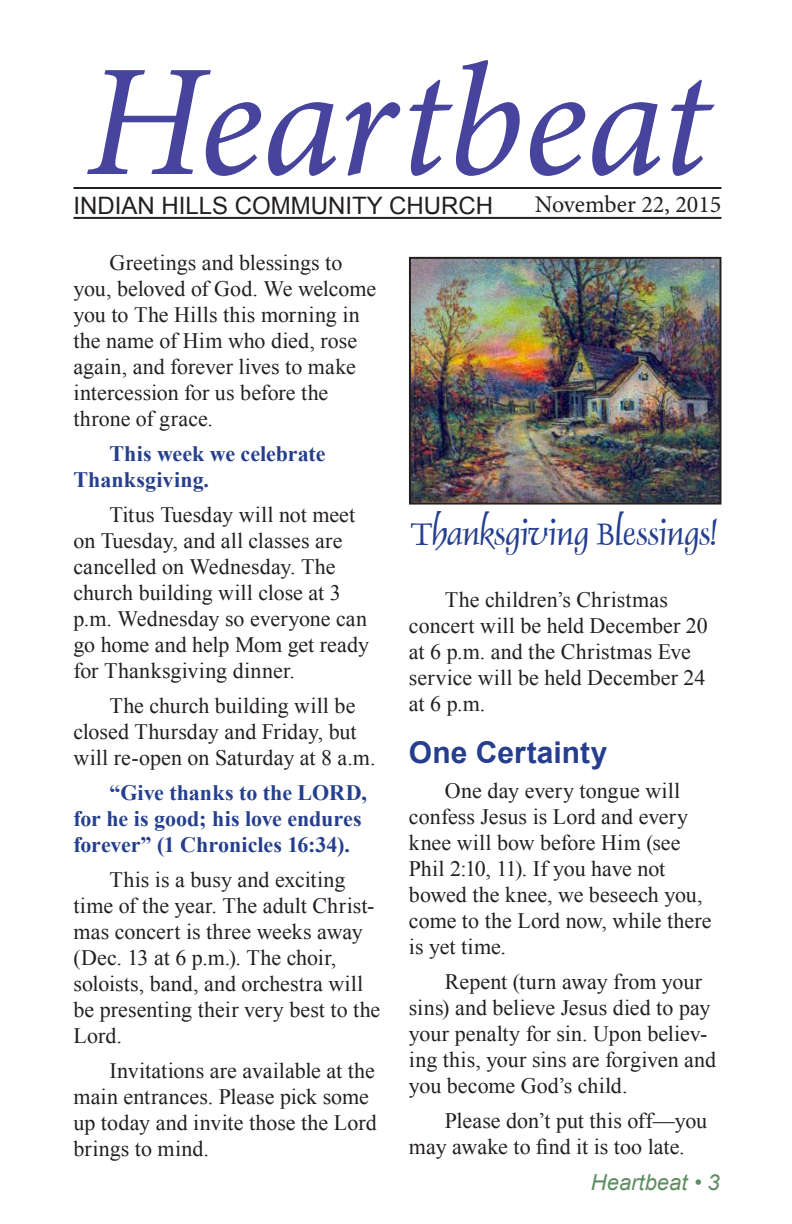
<style>
.page{position:relative;width:792px;height:1224px;background:#fff}
.page>*{position:absolute;margin:0;border:0;box-sizing:border-box;transform-origin:0 0}
.t1{font:italic 160px "Minion Pro";letter-spacing:-.01em;color:#46449c}
.Subhead{font:36px "Dauphin Plain";letter-spacing:-.01em;color:#253f8e}
.t2{font:700 30px "Arial";color:#253f8e}
.t3{font:24px "Arial";color:#231f20}
.t4{font:24px "Minion Pro";color:#231f20}
.Text{font:22px/26px "Times New Roman";color:#231f20}
.Text-2{font:700 22px/26px "Times New Roman";color:#253f8e}
.t5{font:italic 22px "Arial";color:#608e63}
</style>
<div class="page">
<hr style="left:73px;top:187px;width:648px;height:2px;background:#231f20">
<hr style="left:73px;top:217px;width:648px;height:2px;background:#231f20">
<img style="left:412px;top:260px;width:306px;height:242px">
<div style="left:409px;top:257px;width:312px;height:248px;border:2px solid #231f20"></div>
<p class="t1" style="left:85px;top:14px;width:626px">Heartbeat</p>
<p class="t3" style="left:73px;top:193px;width:421px">INDIAN HILLS COMMUNITY CHURCH</p>
<p class="t4" style="left:535px;top:188px;width:188px">November 22, 2015</p>
<p class="Text" style="left:73px;top:249px;width:304px;text-indent:36px">Greetings and blessings to you, beloved of God. We welcome you to The Hills this morning in the name of Him who died, rose again, and forever lives to make intercession for us before the throne of grace.</p>
<p class="Text-2" style="left:73px;top:440px;width:254px;text-indent:36px">This week we celebrate<br>Thanksgiving.</p>
<p class="Text" style="left:73px;top:501px;width:297px;text-indent:36px">Titus Tuesday will not meet on Tuesday, and all classes are cancelled on Wednesday. The church building will close at 3 p.m. Wednesday so everyone can go home and help Mom get ready for Thanksgiving dinner.</p>
<p class="Text" style="left:73px;top:692px;width:304px;text-indent:36px">The church building will be closed Thursday and Friday, but will re-open on Saturday at 8 a.m.</p>
<p class="Text-2" style="left:73px;top:779px;width:295px;text-indent:36px">“Give thanks to the LORD, for he is good; his love endures forever” (1 Chronicles 16:34).</p>
<p class="Text" style="left:73px;top:866px;width:308px;text-indent:36px">This is a busy and exciting time of the year. The adult Christ&shy;mas concert is three weeks away (Dec. 13 at 6 p.m.). The choir, soloists, band, and orchestra will be presenting their very best to the<br>Lord.</p>
<p class="Text" style="left:73px;top:1057px;width:305px;text-indent:36px">Invitations are available at the main entrances. Please pick some up today and invite those the Lord brings to mind.</p>
<p class="Subhead" style="left:411px;top:511px;width:308px">Thanksgiving Blessings!</p>
<p class="Text" style="left:409px;top:587px;width:300px;text-indent:36px">The children’s Christmas concert will be held December 20 at 6 p.m. and the Christmas Eve service will be held December 24 at 6 p.m.</p>
<p class="t2" style="left:409px;top:736px;width:200px">One Certainty</p>
<p class="Text" style="left:409px;top:778px;width:304px;text-indent:36px">One day every tongue will confess Jesus is Lord and every knee will bow before Him (see<br>Phil 2:10, 11). If you have not bowed the knee, we beseech you, come to the Lord now, while there is yet time.</p>
<p class="Text" style="left:409px;top:969px;width:309px;text-indent:36px">Repent (turn away from your sins) and believe Jesus died to pay your penalty for sin. Upon believ&shy;ing this, your sins are forgiven and you become God’s child.</p>
<p class="Text" style="left:409px;top:1108px;width:300px;text-indent:36px">Please don’t put this off—you may awake to find it is too late.</p>
<p class="t5" style="left:591px;top:1170px;width:130px">Heartbeat • 3</p>
</div>
